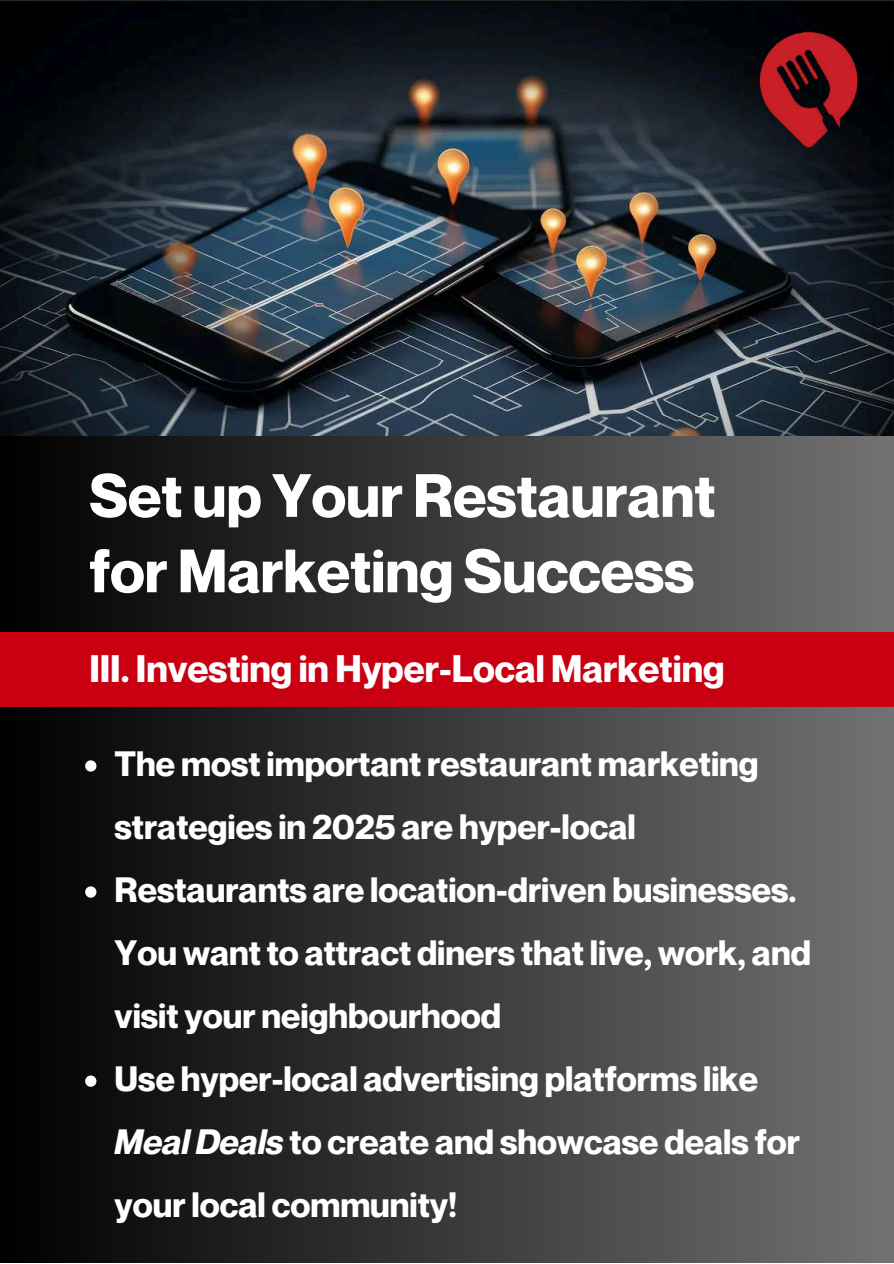
<style>
.page{position:relative;width:894px;height:1264px;background:#fff}
.page>*{position:absolute;margin:0;border:0;box-sizing:border-box;transform-origin:0 0}
.t1{font:700 59.7px/75.3px "Neue Montreal";color:#fff}
.t2{font:700 37.5px "Neue Montreal";color:#fff}
.t3{font:700 34.5px/63px "Neue Montreal";color:#fff}
.s1{font-style:italic}
</style>
<div class="page">
<div style="left:0;top:0;width:893px;height:1262px;background:linear-gradient(to right,#000,#727272)"></div>
<img style="left:0;top:0;width:893px;height:435px">
<div style="left:0;top:631px;width:893px;height:75px;background:#c90011"></div>
<img style="left:723px;top:4px;width:170px;height:170px">
<svg style="left:85px;top:760px;width:11px;height:11px"></svg>
<svg style="left:85px;top:886px;width:11px;height:11px"></svg>
<svg style="left:85px;top:1075px;width:11px;height:11px"></svg>
<h1 class="t1" style="left:89px;top:457px;width:627px">Set up Your Restaurant for Marketing Success</h1>
<p class="t2" style="left:89px;top:645px;width:636px">III. Investing in Hyper-Local Marketing</p>
<p class="t3" style="left:115px;top:731px;width:697px">The most important restaurant marketing strategies in 2025 are hyper-local Restaurants are location-driven businesses.<br>You want to attract diners that live, work, and visit your neighbourhood<br>Use hyper-local advertising platforms like <span class="s1">Meal Deals</span> to create and showcase deals for your local community!</p>
</div>
